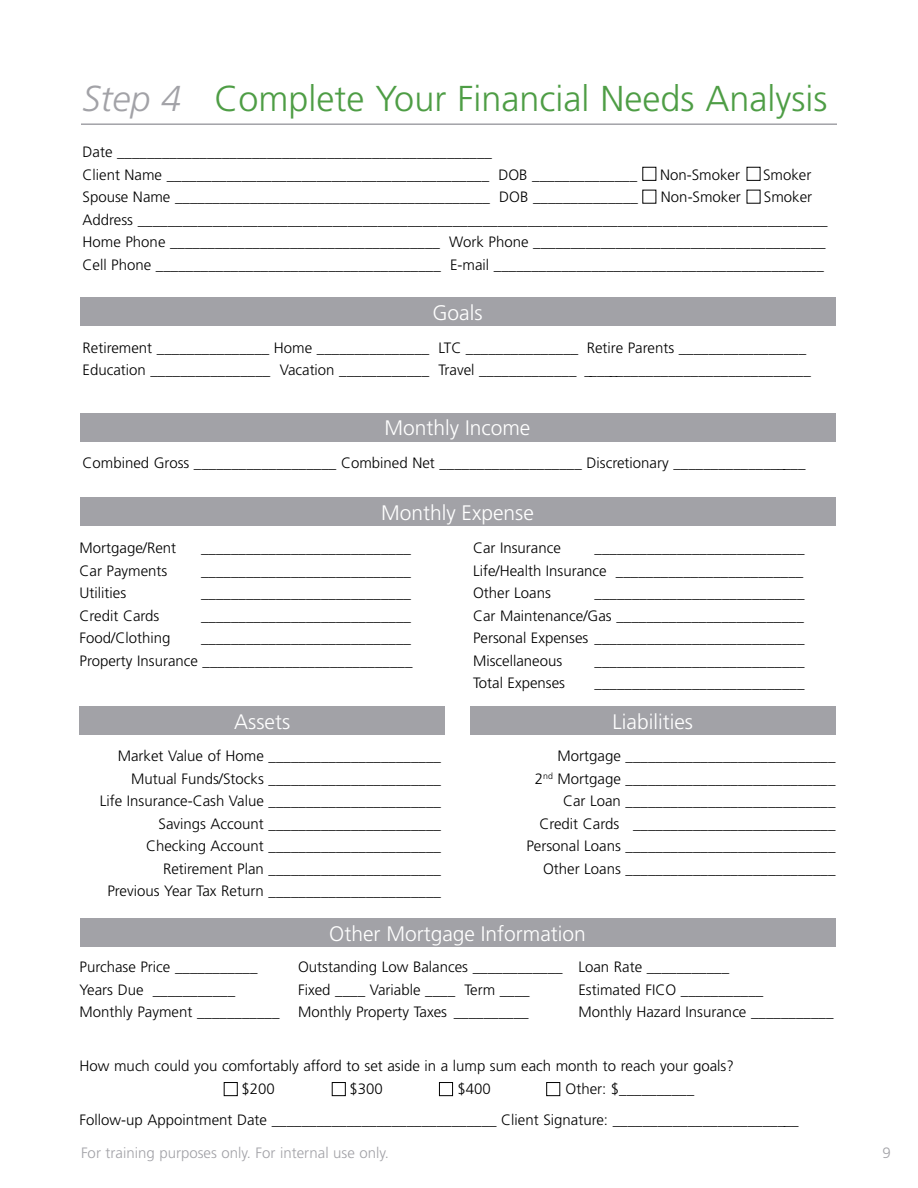
<style>
.page{position:relative;width:918px;height:1188px;background:#fff}
.page>*{position:absolute;margin:0;border:0;box-sizing:border-box;transform-origin:0 0}
.t1{font:300 36px "Frutiger";color:#4e9d45}
.t2{font:300 21px "Frutiger";color:#fff}
.t3{font:300 15px/22.5px "Frutiger";color:#000}
.t4{font:300 15px "Frutiger";color:#a2a2a7}
.s1{font-style:italic;color:#a2a2a7}
</style>
<div class="page">
<hr style="left:81px;top:123px;width:756px;height:2px;background:#a2a2a7">
<div style="left:80px;top:298px;width:756px;height:28px;background:#a2a2a7"></div>
<div style="left:80px;top:413px;width:756px;height:28px;background:#a2a2a7"></div>
<div style="left:80px;top:497px;width:756px;height:29px;background:#a2a2a7"></div>
<div style="left:80px;top:919px;width:756px;height:28px;background:#a2a2a7"></div>
<div style="left:80px;top:707px;width:365px;height:28px;background:#a2a2a7"></div>
<div style="left:470px;top:707px;width:366px;height:28px;background:#a2a2a7"></div>
<div style="left:642px;top:167px;width:14px;height:14px;border:1px solid #000"></div>
<div style="left:747px;top:167px;width:13px;height:14px;border:1px solid #000"></div>
<div style="left:224px;top:1082px;width:14px;height:14px;border:1px solid #000"></div>
<div style="left:332px;top:1082px;width:14px;height:14px;border:1px solid #000"></div>
<div style="left:439px;top:1082px;width:14px;height:14px;border:1px solid #000"></div>
<div style="left:546px;top:1082px;width:14px;height:14px;border:1px solid #000"></div>
<h1 class="t1" style="left:83px;top:78px;width:746px"><span class="s1">Step 4</span> Complete Your Financial Needs Analysis</h1>
<p class="t3" style="left:83px;top:141px;width:556px">Date __________________________________________________<br>Client Name ___________________________________________ DOB ______________</p>
<p class="t3" style="left:660px;top:163px;width:82px">Non-Smoker</p>
<p class="t3" style="left:763px;top:163px;width:50px">Smoker</p>
<p class="t3" style="left:83px;top:186px;width:747px;text-indent:681px">Smoker Address ____________________________________________________________________________________________ Home Phone ____________________________________ Work Phone _______________________________________ Cell Phone ______________________________________ E-mail ____________________________________________</p>
<p class="t3" style="left:83px;top:186px;width:557px">Spouse Name __________________________________________ DOB ______________</p>
<p class="t3" style="left:661px;top:186px;width:82px">Non-Smoker</p>
<h2 class="t2" style="left:432px;top:301px;width:52px">Goals</h2>
<p class="t3" style="left:83px;top:337px;width:730px">Retirement _______________ Home _______________ LTC _______________ Retire Parents _________________<br>Education ________________ Vacation ____________ Travel _____________ _______________________________</p>
<h2 class="t2" style="left:385px;top:416px;width:147px">Monthly Income</h2>
<p class="t3" style="left:83px;top:451px;width:725px">Combined Gross ___________________ Combined Net ___________________ Discretionary __________________</p>
<h2 class="t2" style="left:381px;top:501px;width:154px">Monthly Expense</h2>
<p class="t3" style="left:80px;top:537px;width:98px">Mortgage/Rent</p>
<p class="t3" style="left:201px;top:537px;width:211px">____________________________</p>
<p class="t3" style="left:80px;top:559px;width:89px">Car Payments</p>
<p class="t3" style="left:201px;top:559px;width:211px">____________________________</p>
<p class="t3" style="left:80px;top:582px;width:48px">Utilities</p>
<p class="t3" style="left:201px;top:582px;width:211px">____________________________</p>
<p class="t3" style="left:80px;top:604px;width:81px">Credit Cards</p>
<p class="t3" style="left:201px;top:604px;width:211px">____________________________</p>
<p class="t3" style="left:80px;top:627px;width:92px">Food/Clothing</p>
<p class="t3" style="left:80px;top:627px;width:335px;text-align:right">____________________________<br>Property Insurance ____________________________</p>
<p class="t3" style="left:473px;top:537px;width:89px">Car Insurance</p>
<p class="t3" style="left:473px;top:537px;width:333px;text-align:justify;text-indent:122px">____________________________ Life/Health Insurance _________________________ Other Loans</p>
<p class="t3" style="left:473px;top:582px;width:333px;text-align:justify;text-indent:122px">____________________________ Car Maintenance/Gas _________________________ Personal Expenses ____________________________ Miscellaneous</p>
<p class="t3" style="left:595px;top:649px;width:211px">____________________________</p>
<p class="t3" style="left:473px;top:672px;width:94px">Total Expenses</p>
<p class="t3" style="left:595px;top:672px;width:211px">____________________________</p>
<h2 class="t2" style="left:234px;top:710px;width:58px">Assets</h2>
<h2 class="t2" style="left:613px;top:710px;width:82px">Liabilities</h2>
<p class="t3" style="left:100px;top:745px;width:343px;text-align:right">Market Value of Home _______________________ Mutual Funds/Stocks _______________________<br>Life Insurance-Cash Value _______________________ Savings Account _______________________ Checking Account _______________________ Retirement Plan _______________________<br>Previous Year Tax Return _______________________</p>
<p class="t3" style="left:526px;top:745px;width:311px;text-align:right">Mortgage ____________________________<br>2<sup>nd</sup> Mortgage ____________________________ Car Loan ____________________________ Credit Cards ___________________________ Personal Loans ____________________________ Other Loans ____________________________</p>
<h2 class="t2" style="left:329px;top:922px;width:258px">Other Mortgage Information</h2>
<p class="t3" style="left:80px;top:956px;width:202px">Purchase Price ___________<br>Years Due ___________<br>Monthly Payment ___________</p>
<p class="t3" style="left:242px;top:1055px;width:494px;text-indent:-162px">How much could you comfortably afford to set aside in a lump sum each month to reach your goals? $200</p>
<p class="t3" style="left:298px;top:956px;width:266px">Outstanding Low Balances ____________<br>Fixed ____ Variable ____ Term ____<br>Monthly Property Taxes __________</p>
<p class="t3" style="left:578px;top:956px;width:257px">Loan Rate ___________<br>Estimated FICO ___________<br>Monthly Hazard Insurance ___________</p>
<p class="t3" style="left:80px;top:1073px;width:721px;line-height:31.5px;text-indent:486px">Other: $__________<br>Follow-up Appointment Date ______________________________ Client Signature: _________________________</p>
<p class="t3" style="left:350px;top:1077px;width:35px">$300</p>
<p class="t3" style="left:458px;top:1077px;width:35px">$400</p>
<p class="t4" style="left:81px;top:1145px;width:310px">For training purposes only. For internal use only.</p>
<p class="t4" style="left:883px;top:1145px;width:10px">9</p>
</div>
